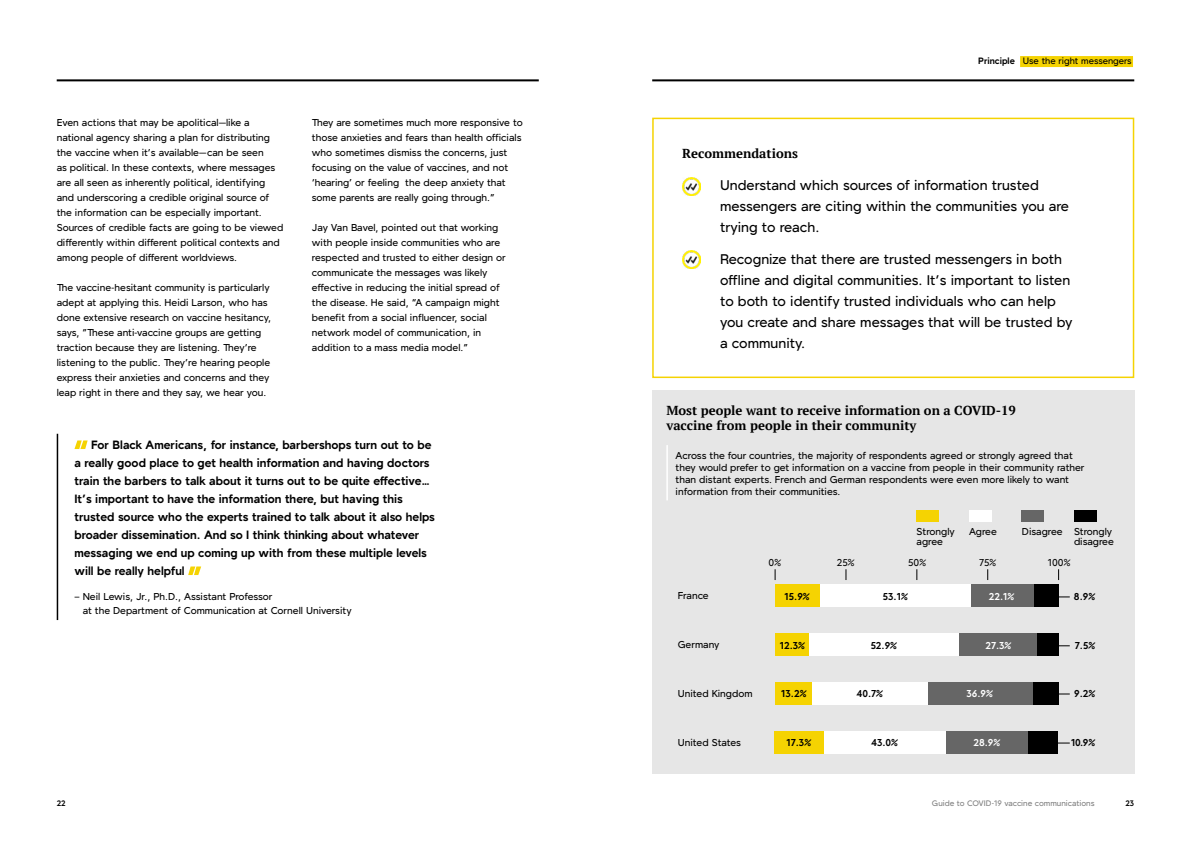
<style>
.page{position:relative;width:1191px;height:842px;background:#fff}
.page>*{position:absolute;margin:0;border:0;box-sizing:border-box;transform-origin:0 0}
.t1{font:500 14px/21px "Forno";color:#000}
.t2{font:700 13px/15px "PT Serif";color:#000}
.t3{font:700 12px/18px "Forno";color:#000}
.t4{font:500 10px/15px "Forno";color:#000}
.t5{font:700 10px "Forno";color:#000}
.t6{font:700 10px "Forno";color:#fff}
.t7{font:500 9.2px "Forno";color:#000}
.t8{font:500 8px "Forno";color:#808080}
.t9{font:700 8px "Forno";color:#000}
.s1{font-weight:700}
</style>
<div class="page">
<div style="left:652px;top:390px;width:482px;height:384px;background:#e6e6e6"></div>
<hr style="left:57px;top:434px;width:1px;height:186px;background:#000">
<svg style="left:74px;top:440px;width:14px;height:9px"></svg>
<svg style="left:188px;top:566px;width:13px;height:9px"></svg>
<img style="left:682px;top:177px;width:18px;height:19px">
<img style="left:682px;top:250px;width:18px;height:18px">
<div style="left:652px;top:118px;width:482px;height:260px;border:2px solid #f5d302"></div>
<hr style="left:666px;top:445px;width:2px;height:55px;background:#fff">
<div style="left:1020px;top:56px;width:113px;height:11px;background:#f5d302"></div>
<div style="left:775px;top:731px;width:49px;height:22px;background:#f5d302"></div>
<div style="left:1027px;top:731px;width:31px;height:22px;background:#000"></div>
<div style="left:824px;top:731px;width:121px;height:22px;background:#fff"></div>
<div style="left:945px;top:731px;width:82px;height:22px;background:#666"></div>
<div style="left:775px;top:682px;width:37px;height:22px;background:#f5d302"></div>
<div style="left:1032px;top:682px;width:26px;height:22px;background:#000"></div>
<div style="left:812px;top:682px;width:115px;height:22px;background:#fff"></div>
<div style="left:927px;top:682px;width:105px;height:22px;background:#666"></div>
<div style="left:775px;top:584px;width:45px;height:23px;background:#f5d302"></div>
<div style="left:1033px;top:584px;width:25px;height:23px;background:#000"></div>
<div style="left:820px;top:584px;width:150px;height:23px;background:#fff"></div>
<div style="left:970px;top:584px;width:63px;height:23px;background:#666"></div>
<div style="left:775px;top:633px;width:34px;height:23px;background:#f5d302"></div>
<div style="left:1037px;top:633px;width:21px;height:23px;background:#000"></div>
<div style="left:809px;top:633px;width:150px;height:23px;background:#fff"></div>
<div style="left:959px;top:633px;width:78px;height:23px;background:#666"></div>
<div style="left:916px;top:510px;width:23px;height:12px;background:#f5d302"></div>
<div style="left:969px;top:510px;width:22px;height:12px;background:#fff"></div>
<div style="left:1021px;top:510px;width:23px;height:12px;background:#666"></div>
<div style="left:1074px;top:510px;width:22px;height:12px;background:#000"></div>
<hr style="left:652px;top:79px;width:482px;height:2px;background:#000">
<hr style="left:57px;top:79px;width:482px;height:2px;background:#000">
<p class="t4" style="left:57px;top:116px;width:228px">Even actions that may be apolitical—like a national agency sharing a plan for distributing the vaccine when it’s available—can be seen<br>as political. In these contexts, where messages are all seen as inherently political, identifying and underscoring a credible original source of the information can be especially important.<br>Sources of credible facts are going to be viewed differently within different political contexts and among people of different worldviews.</p>
<p class="t4" style="left:57px;top:281px;width:216px">The vaccine-hesitant community is particularly adept at applying this. Heidi Larson, who has done extensive research on vaccine hesitancy, says, ”These anti-vaccine groups are getting traction because they are listening. They’re listening to the public. They’re hearing people express their anxieties and concerns and they leap right in there and they say, we hear you.</p>
<p class="t4" style="left:312px;top:116px;width:212px">They are sometimes much more responsive to those anxieties and fears than health officials who sometimes dismiss the concerns, just focusing on the value of vaccines, and not ‘hearing’ or feeling the deep anxiety that some parents are really going through.”</p>
<p class="t4" style="left:312px;top:221px;width:195px">Jay Van Bavel, pointed out that working with people inside communities who are respected and trusted to either design or communicate the messages was likely effective in reducing the initial spread of the disease. He said, “A campaign might benefit from a social influencer, social network model of communication, in addition to a mass media model.”</p>
<p class="t3" style="left:74px;top:437px;width:362px;text-indent:17px">For Black Americans, for instance, barbershops turn out to be a really good place to get health information and having doctors train the barbers to talk about it turns out to be quite effective… It’s important to have the information there, but having this trusted source who the experts trained to talk about it also helps broader dissemination. And so I think thinking about whatever messaging we end up coming up with from these multiple levels will be really helpful</p>
<p class="t4" style="left:83px;top:591px;width:270px;line-height:14px;text-indent:-8px">– Neil Lewis, Jr., Ph.D., Assistant Professor<br>at the Department of Communication at Cornell University</p>
<p class="t7" style="left:978px;top:55px;width:155px"><span class="s1">Principle</span> Use the right messengers</p>
<h2 class="t2" style="left:682px;top:145px;width:117px">Recommendations</h2>
<h1 class="t1" style="left:720px;top:176px;width:350px">Understand which sources of information trusted messengers are citing within the communities you are trying to reach.</h1>
<h1 class="t1" style="left:720px;top:251px;width:354px">Recognize that there are trusted messengers in both offline and digital communities. It’s important to listen to both to identify trusted individuals who can help you create and share messages that will be trusted by a community.</h1>
<h2 class="t2" style="left:666px;top:403px;width:351px">Most people want to receive information on a COVID-19 vaccine from people in their community</h2>
<p class="t4" style="left:675px;top:451px;width:410px;line-height:12px">Across the four countries, the majority of respondents agreed or strongly agreed that they would prefer to get information on a vaccine from people in their community rather than distant experts. French and German respondents were even more likely to want information from their communities.</p>
<p class="t4" style="left:916px;top:528px;width:40px;line-height:10px">Strongly agree</p>
<p class="t4" style="left:969px;top:526px;width:29px">Agree</p>
<p class="t4" style="left:1022px;top:528px;width:93px;line-height:10px;text-align:right">Disagree Strongly disagree</p>
<p class="t4" style="left:677px;top:589px;width:32px">France</p>
<p class="t4" style="left:677px;top:638px;width:43px">Germany</p>
<p class="t4" style="left:677px;top:687px;width:76px">United Kingdom</p>
<p class="t4" style="left:677px;top:736px;width:65px">United States</p>
<p class="t4" style="left:768px;top:557px;width:14px">0%</p>
<p class="t4" style="left:837px;top:557px;width:19px">25%</p>
<p class="t4" style="left:908px;top:557px;width:19px">50%</p>
<p class="t4" style="left:979px;top:557px;width:19px">75%</p>
<p class="t4" style="left:1047px;top:557px;width:24px">100%</p>
<p class="t5" style="left:883px;top:591px;width:27px">53.1%</p>
<p class="t6" style="left:989px;top:590px;width:27px">22.1%</p>
<p class="t5" style="left:784px;top:590px;width:27px">15.9%</p>
<p class="t5" style="left:1074px;top:591px;width:23px">8.9%</p>
<p class="t5" style="left:779px;top:639px;width:27px">12.3%</p>
<p class="t5" style="left:870px;top:639px;width:28px">52.9%</p>
<p class="t6" style="left:985px;top:639px;width:27px">27.3%</p>
<p class="t5" style="left:1075px;top:639px;width:22px">7.5%</p>
<p class="t5" style="left:781px;top:688px;width:27px">13.2%</p>
<p class="t5" style="left:856px;top:688px;width:28px">40.7%</p>
<p class="t6" style="left:966px;top:688px;width:28px">36.9%</p>
<p class="t5" style="left:1074px;top:688px;width:23px">9.2%</p>
<p class="t5" style="left:786px;top:737px;width:26px">17.3%</p>
<p class="t5" style="left:871px;top:737px;width:29px">43.0%</p>
<p class="t6" style="left:973px;top:737px;width:28px">28.9%</p>
<p class="t5" style="left:1071px;top:737px;width:26px">10.9%</p>
<p class="t9" style="left:57px;top:798px;width:10px">22</p>
<p class="t8" style="left:932px;top:798px;width:164px">Guide to COVID-19 vaccine communications</p>
<p class="t9" style="left:1125px;top:798px;width:10px">23</p>
</div>
